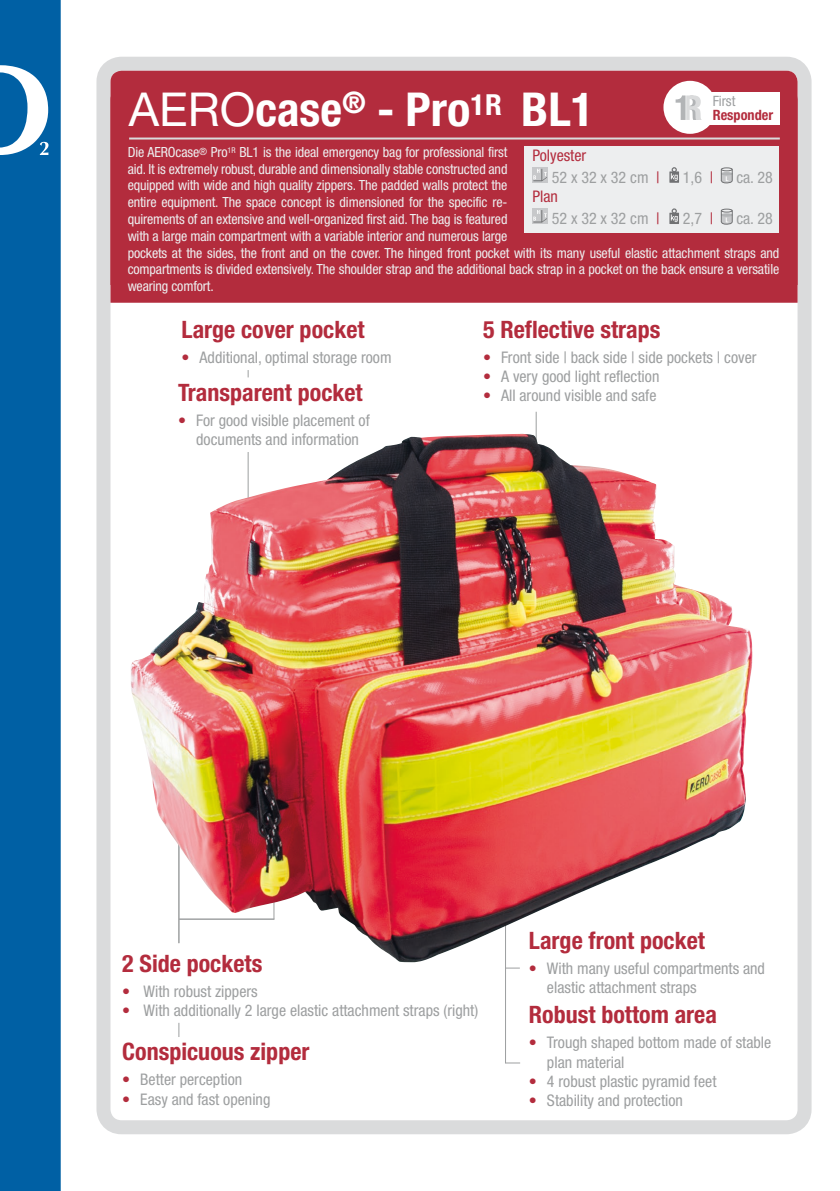
<style>
.page{position:relative;width:840px;height:1191px;background:#fff}
.page>*{position:absolute;margin:0;border:0;box-sizing:border-box;transform-origin:0 0}
.t1{font:700 condensed 46.8px "Helvetica Neue";color:#fff}
.t2{font:700 condensed 24px "Helvetica Neue";color:#b32c3d}
.t3{font:condensed 16px/19.2px "Helvetica Neue";color:#9d9fa0}
.t4{font:condensed 16px/22px "Helvetica Neue";color:#b32c3d}
.t5{font:700 condensed 14.2px "Helvetica Neue";color:#b32c3d}
.t6{font:condensed 14.2px "Helvetica Neue";color:#9d9fa0}
.t7{font:condensed 14px/16.8px "Helvetica Neue";letter-spacing:-.01em;color:#edeeef}
.s1{font-weight:400;font-stretch:normal}
.s2{font-size:10px}
.s3{color:#9d9fa0}
.s4{color:#b32c3d}
</style>
<div class="page">
<div style="left:0;top:0;width:61px;height:1191px;background:#0060a4"></div>
<div style="left:96px;top:57px;width:715px;height:1077px;border:14px solid #dadbdc;border-radius:18px"></div>
<div style="left:110px;top:71px;width:687px;height:17px;background:#b32c3d"></div>
<div style="left:110px;top:88px;width:687px;height:215px;background:#b32c3d"></div>
<div style="left:524px;top:146px;width:254px;height:87px;background:#edeeef"></div>
<svg style="left:178px;top:1023px;width:1px;height:14px"></svg>
<hr style="left:505px;top:776px;width:1px;height:287px;background:#9d9fa0">
<hr style="left:535px;top:412px;width:1px;height:59px;background:#9d9fa0">
<hr style="left:129px;top:137px;width:650px;height:2px;background:#dadbdc">
<div style="left:702px;top:92px;width:77px;height:33px;background:#fff"></div>
<div style="left:663px;top:81px;width:53px;height:53px;background:#fff;border-radius:50%"></div>
<svg style="left:675px;top:95px;width:26px;height:25px"></svg>
<svg style="left:506px;top:967px;width:13px;height:1px"></svg>
<svg style="left:506px;top:1062px;width:14px;height:1px"></svg>
<img style="left:131px;top:434px;width:621px;height:528px">
<h1 class="t1" style="left:129px;top:81px;width:466px"><span class="s1">AERO</span>case<sup>®</sup> - Pro<sup>1R</sup> BL1</h1>
<p class="t6" style="left:712px;top:92px;width:24px">First</p>
<p class="t5" style="left:712px;top:106px;width:62px">Responder</p>
<p class="t7" style="left:128px;top:143px;width:652px">Die AEROcase<span class="s2">®</span> Pro<sup>1R</sup> BL1 is the ideal emergency bag for professional first<br>aid. It is extremely robust, durable and dimensionally stable constructed and<br>equipped with wide and high quality zippers. The padded walls protect the<br>entire equipment. The space concept is dimensioned for the specific re-<br>quirements of an extensive and well-organized first aid. The bag is featured<br>with a large main compartment with a variable interior and numerous large<br>pockets at the sides, the front and on the cover. The hinged front pocket with its many useful elastic attachment straps and compartments is divided extensively. The shoulder strap and the additional back strap in a pocket on the back ensure a versatile wearing comfort.</p>
<p class="t4" style="left:551px;top:144px;width:109px;text-indent:-19px">Polyester<br><span class="s3">52 x 32 x 32 cm</span> |</p>
<p class="t3" style="left:682px;top:167px;width:32px">1,6 <span class="s4">|</span></p>
<p class="t3" style="left:736px;top:168px;width:38px">ca. 28</p>
<p class="t3" style="left:551px;top:185px;width:109px;line-height:22px;text-indent:-19px"><span class="s4">Plan<br></span>52 x 32 x 32 cm <span class="s4">|</span></p>
<p class="t3" style="left:682px;top:209px;width:32px">2,7 <span class="s4">|</span></p>
<p class="t3" style="left:736px;top:209px;width:38px">ca. 28</p>
<h2 class="t2" style="left:181px;top:314px;width:184px">Large cover pocket</h2>
<p class="t3" style="left:181px;top:347px;width:211px"><span class="s4">•</span> Additional, optimal storage room</p>
<h2 class="t2" style="left:178px;top:378px;width:186px">Transparent pocket</h2>
<p class="t3" style="left:178px;top:411px;width:193px;text-align:center"><span class="s4">•</span> For good visible placement of documents and information</p>
<h2 class="t2" style="left:483px;top:314px;width:179px">5 Reflective straps</h2>
<p class="t3" style="left:483px;top:347px;width:275px"><span class="s4">•</span> Front side | back side | side pockets | cover</p>
<p class="t3" style="left:483px;top:366px;width:178px"><span class="s4">•</span> A very good light reflection</p>
<p class="t3" style="left:483px;top:385px;width:175px"><span class="s4">•</span> All around visible and safe</p>
<h2 class="t2" style="left:122px;top:949px;width:141px">2 Side pockets</h2>
<p class="t3" style="left:122px;top:981px;width:137px"><span class="s4">•</span> With robust zippers</p>
<p class="t3" style="left:122px;top:1000px;width:357px"><span class="s4">•</span> With additionally 2 large elastic attachment straps (right)</p>
<h2 class="t2" style="left:122px;top:1037px;width:188px">Conspicuous zipper</h2>
<p class="t3" style="left:122px;top:1070px;width:121px"><span class="s4">•</span> Better perception</p>
<p class="t3" style="left:122px;top:1089px;width:149px"><span class="s4">•</span> Easy and fast opening</p>
<h2 class="t2" style="left:528px;top:926px;width:177px">Large front pocket</h2>
<p class="t3" style="left:546px;top:958px;width:219px;text-indent:-18px"><span class="s4">•</span> With many useful compartments and elastic attachment straps</p>
<h2 class="t2" style="left:528px;top:1000px;width:189px">Robust bottom area</h2>
<p class="t3" style="left:546px;top:1033px;width:225px;text-indent:-18px"><span class="s4">•</span> Trough shaped bottom made of stable plan material</p>
<p class="t3" style="left:528px;top:1071px;width:189px"><span class="s4">•</span> 4 robust plastic pyramid feet</p>
<p class="t3" style="left:528px;top:1090px;width:155px"><span class="s4">•</span> Stability and protection</p>
</div>
